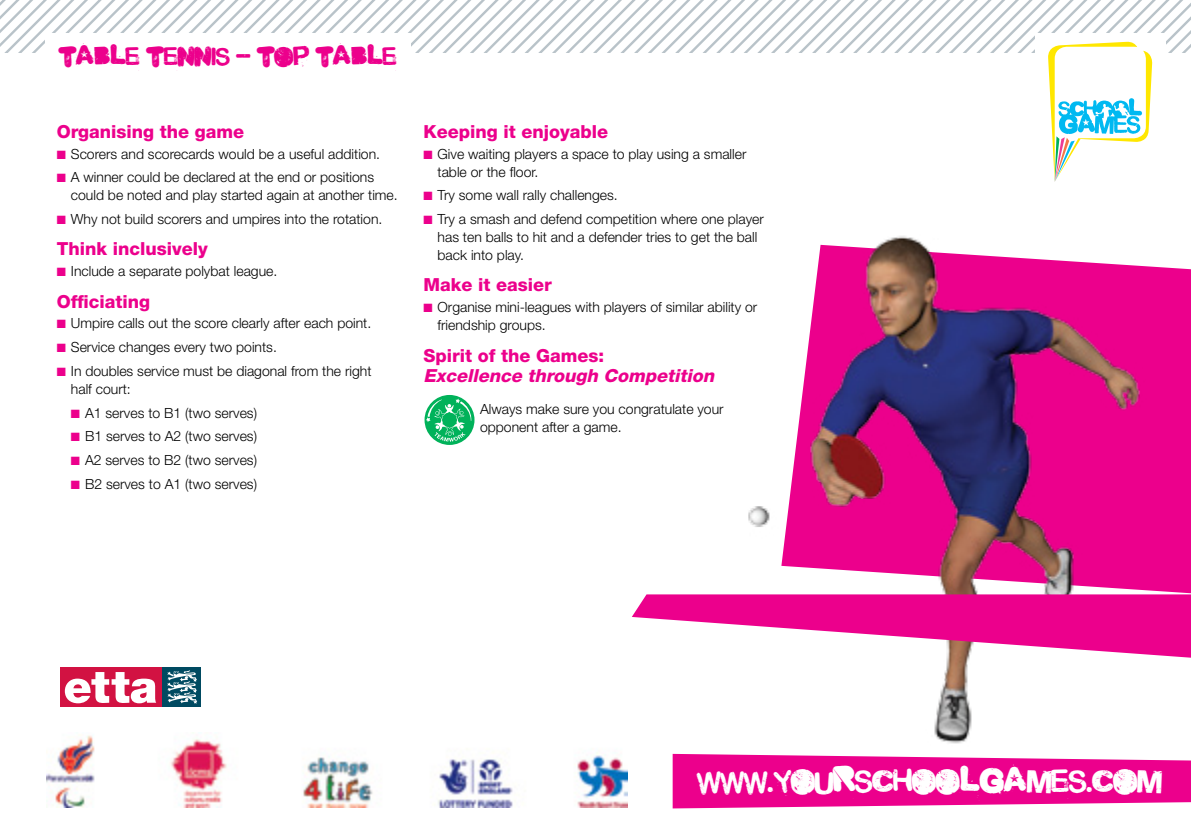
<style>
.page{position:relative;width:1191px;height:840px;background:#fff}
.page>*{position:absolute;margin:0;border:0;box-sizing:border-box;transform-origin:0 0}
.t1{font:35.4px "Malgecito";color:#fff}
.t2{font:28px "Malgecito";color:#ec008c}
.t3{font:800 18px "Helvetica Neue LT Std";color:#ec008c}
.t4{font:italic 800 18px "Helvetica Neue LT Std";color:#ec008c}
.t5{font:300 14px/18px "Helvetica Neue LT Std";color:#000}
.s1{color:#ec008c}
</style>
<div class="page">
<svg style="left:0;top:0;width:1191px;height:52px"></svg>
<div style="left:45px;top:33px;width:366px;height:44px;background:#fff"></div>
<div style="left:1035px;top:33px;width:131px;height:44px;background:#fff"></div>
<div style="left:1154px;top:266px;width:37px;height:327px;background:#ec008c"></div>
<img style="left:748px;top:236px;width:406px;height:508px">
<svg style="left:632px;top:594px;width:559px;height:63px"></svg>
<svg style="left:672px;top:753px;width:519px;height:55px;background:#ee209a"></svg>
<svg style="left:1048px;top:41px;width:104px;height:141px"></svg>
<img style="left:46px;top:735px;width:581px;height:72px">
<svg style="left:424px;top:395px;width:50px;height:49px"></svg>
<svg style="left:426px;top:398px;width:45px;height:43px;background:#42c685"></svg>
<div style="left:163px;top:667px;width:38px;height:39px;background:#004a61"></div>
<div style="left:60px;top:667px;width:101px;height:39px;background:#d21242"></div>
<svg style="left:167px;top:670px;width:30px;height:33px"></svg>
<svg style="left:65px;top:672px;width:91px;height:31px"></svg>
<h2 class="t2" style="left:59px;top:39px;width:339px">table tennis - top table</h2>
<p class="t3" style="left:57px;top:120px;width:189px">Organising the game</p>
<p class="t5" style="left:57px;top:144px;width:325px"><span class="s1">■</span> Scorers and scorecards would be a useful addition.</p>
<p class="t5" style="left:71px;top:168px;width:328px;text-indent:-14px"><span class="s1">■</span> A winner could be declared at the end or positions could be noted and play started again at another time.</p>
<p class="t5" style="left:57px;top:209px;width:327px"><span class="s1">■</span> Why not build scorers and umpires into the rotation.</p>
<p class="t3" style="left:57px;top:238px;width:153px">Think inclusively</p>
<p class="t5" style="left:57px;top:262px;width:222px"><span class="s1">■</span> Include a separate polybat league.</p>
<p class="t3" style="left:57px;top:290px;width:95px">Officiating</p>
<p class="t5" style="left:57px;top:314px;width:316px"><span class="s1">■</span> Umpire calls out the score clearly after each point.</p>
<p class="t5" style="left:57px;top:337px;width:222px"><span class="s1">■</span> Service changes every two points.</p>
<p class="t5" style="left:71px;top:361px;width:302px;text-indent:-14px"><span class="s1">■</span> In doubles service must be diagonal from the right half court:</p>
<p class="t5" style="left:71px;top:403px;width:188px"><span class="s1">■</span> A1 serves to B1 (two serves)</p>
<p class="t5" style="left:71px;top:427px;width:188px"><span class="s1">■</span> B1 serves to A2 (two serves)</p>
<p class="t5" style="left:71px;top:450px;width:188px"><span class="s1">■</span> A2 serves to B2 (two serves)</p>
<p class="t5" style="left:71px;top:474px;width:188px"><span class="s1">■</span> B2 serves to A1 (two serves)</p>
<p class="t3" style="left:423px;top:120px;width:186px">Keeping it enjoyable</p>
<p class="t5" style="left:437px;top:144px;width:310px;text-indent:-14px"><span class="s1">■</span> Give waiting players a space to play using a smaller table or the floor.</p>
<p class="t5" style="left:423px;top:186px;width:196px"><span class="s1">■</span> Try some wall rally challenges.</p>
<p class="t5" style="left:437px;top:209px;width:328px;text-indent:-14px"><span class="s1">■</span> Try a smash and defend competition where one player has ten balls to hit and a defender tries to get the ball back into play.</p>
<p class="t3" style="left:423px;top:274px;width:130px">Make it easier</p>
<p class="t5" style="left:437px;top:298px;width:321px;text-indent:-14px"><span class="s1">■</span> Organise mini-leagues with players of similar ability or friendship groups.</p>
<p class="t3" style="left:423px;top:344px;width:182px">Spirit of the Games:</p>
<p class="t4" style="left:423px;top:364px;width:297px">Excellence through Competition</p>
<p class="t5" style="left:480px;top:399px;width:245px">Always make sure you congratulate your opponent after a game.</p>
<h1 class="t1" style="left:697px;top:758px;width:466px">www.youRschoolgames.com</h1>
</div>
